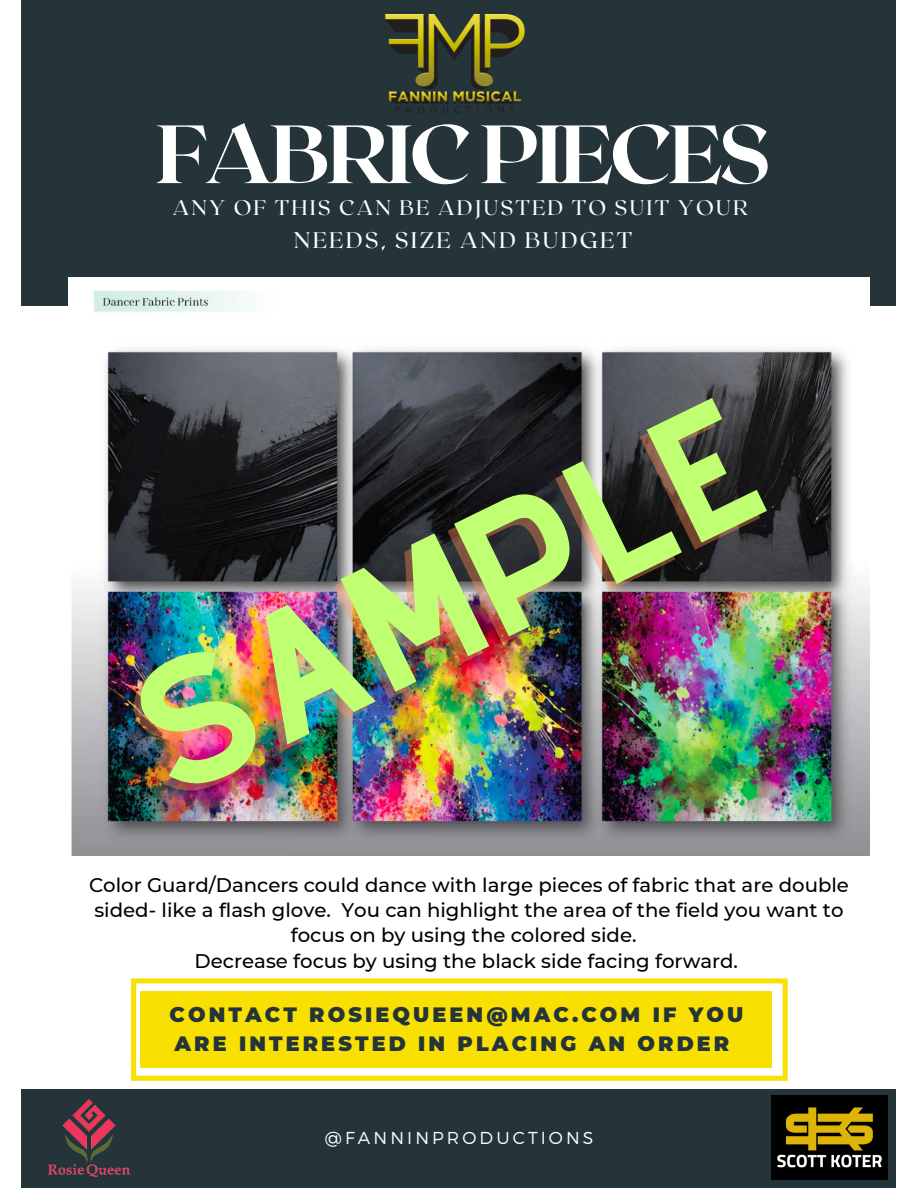
<style>
.page{position:relative;width:918px;height:1188px;background:#fff}
.page>*{position:absolute;margin:0;border:0;box-sizing:border-box;transform-origin:0 0}
.t1{font:156.6px "Alyssum Sans";color:#c1ff72}
.t2{font:800 82.35px "Roxborough CF";letter-spacing:-.05em;color:#fff}
.t3{font:22.5px "Roxborough CF";letter-spacing:.1em;color:#fff}
.t4{font:21px "Roxborough CF";letter-spacing:.1em;color:#fff}
.t5{font:900 20.7px/29px "Montserrat";letter-spacing:.15em;color:#253439}
.t6{font:500 19.65px/25.3px "Montserrat";color:#010101;text-align:center}
.t7{font:300 17.25px "Montserrat";letter-spacing:.18em;color:#fff}
</style>
<div class="page">
<div style="left:22px;top:0;width:874px;height:306px;background:#253439"></div>
<div style="left:22px;top:1089px;width:874px;height:99px;background:#253439"></div>
<svg style="left:131px;top:978px;width:657px;height:103px"></svg>
<img style="left:385px;top:15px;width:140px;height:98px">
<div style="left:141px;top:991px;width:631px;height:77px;background:#f7e002"></div>
<img style="left:772px;top:1095px;width:116px;height:85px">
<img style="left:49px;top:1099px;width:81px;height:78px">
<img style="left:69px;top:278px;width:801px;height:578px">
<p class="t2" style="left:155px;top:101px;width:617px">FABRICPIECES</p>
<p class="t4" style="left:172px;top:194px;width:577px">ANY OF THIS CAN BE ADJUSTED TO SUIT YOUR</p>
<p class="t3" style="left:294px;top:225px;width:340px">NEEDS, SIZE AND BUDGET</p>
<p class="t1" style="left:101px;top:661px;width:677px;rotate:-26deg">SAMPLE</p>
<p class="t6" style="left:89px;top:872px;width:761px">Color Guard/Dancers could dance with large pieces of fabric that are double sided- like a flash glove. You can highlight the area of the field you want to focus on by using the colored side.</p>
<p class="t6" style="left:195px;top:948px;width:545px">Decrease focus by using the black side facing forward.</p>
<p class="t5" style="left:170px;top:1000px;width:575px">CONTACT ROSIEQUEEN@MAC.COM IF YOU<br>ARE INTERESTED IN PLACING AN ORDER</p>
<p class="t7" style="left:325px;top:1127px;width:270px">@FANNINPRODUCTIONS</p>
</div>
